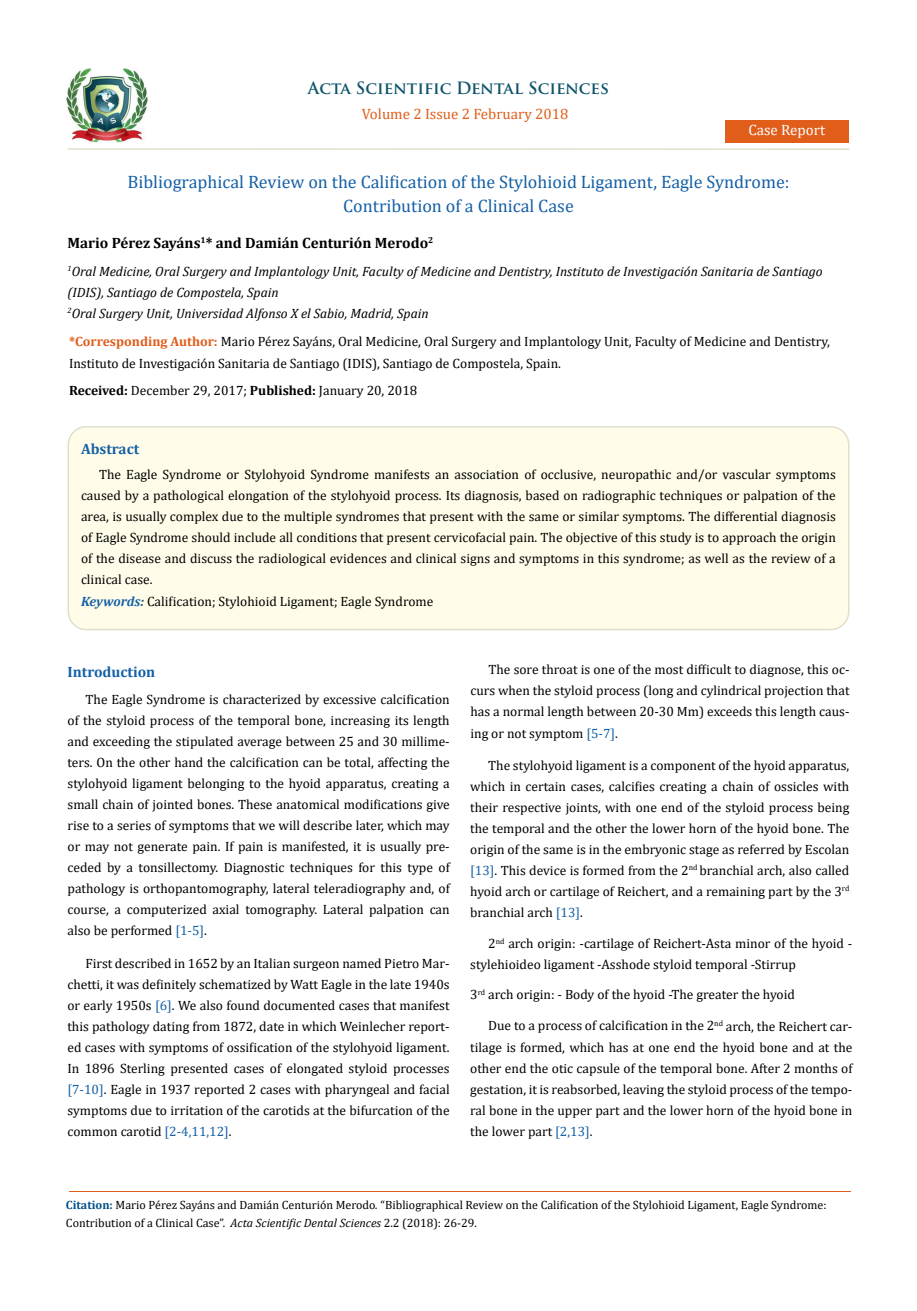
<style>
.page{position:relative;width:917px;height:1311px;background:#fff}
.page>*{position:absolute;margin:0;border:0;box-sizing:border-box;transform-origin:0 0}
.t1{font:18px/24px "Cambria";color:#1560a6;text-align:center}
.t2{font:700 16.5px "Trajan Pro";color:#0e546a}
.t3{font:700 15px "Cambria";color:#000}
.t4{font:15px "Cambria";color:#e05d1a}
.t5{font:700 15px "Cambria";color:#1560a6}
.t6{font:15px "Cambria";color:#fff}
.t7{font:13.5px/21px "Cambria";color:#000;text-align:justify}
.t8{font:italic 13.5px/21px "Cambria";color:#000}
.t9{font:12px/18px "Cambria";color:#000}
.s1{font-weight:700;color:#e05d1a}
.s2{font-weight:700}
.s3{font-weight:700;font-style:italic;color:#1560a6}
.s4{font-weight:700;font-style:italic;color:#0e546a}
.s5{color:#1560a6}
.s6{font-weight:700;color:#035089}
.s7{font-style:italic}
</style>
<div class="page">
<img style="left:67px;top:68px;width:80px;height:74px">
<div style="left:724px;top:120px;width:124px;height:22px;background:#e05d1a"></div>
<div style="left:68px;top:427px;width:780px;height:203px;background:#fffde9;border-radius:18px"></div>
<div style="left:68px;top:426px;width:781px;height:204px;border:2px solid #e0dfcd;border-radius:18px"></div>
<hr style="left:69px;top:1191px;width:782px;height:1px;background:#e05d1a">
<hr style="left:67px;top:148px;width:782px;height:2px;background:#e0dfcd">
<p class="t2" style="left:308px;top:77px;width:302px">Acta Scientific Dental Sciences</p>
<p class="t4" style="left:362px;top:105px;width:208px">Volume 2 Issue 2 February 2018</p>
<p class="t6" style="left:748px;top:121px;width:78px">Case Report</p>
<h1 class="t1" style="left:127px;top:169px;width:663px">Bibliographical Review on the Calification of the Stylohioid Ligament, Eagle Syndrome:<br>Contribution of a Clinical Case</h1>
<p class="t3" style="left:67px;top:232px;width:367px">Mario Pérez Sayáns<sup>1</sup>* and Damián Centurión Merodo<sup>2</sup></p>
<p class="t8" style="left:67px;top:260px;width:756px"><sup>1</sup>Oral Medicine, Oral Surgery and Implantology Unit, Faculty of Medicine and Dentistry, Instituto de Investigación Sanitaria de Santiago (IDIS), Santiago de Compostela, Spain<br><sup>2</sup>Oral Surgery Unit, Universidad Alfonso X el Sabio, Madrid, Spain</p>
<p class="t7" style="left:69px;top:331px;width:762px"><span class="s1">*Corresponding Author:</span> Mario Pérez Sayáns, Oral Medicine, Oral Surgery and Implantology Unit, Faculty of Medicine and Dentistry,<br>Instituto de Investigación Sanitaria de Santiago (IDIS), Santiago de Compostela, Spain.</p>
<p class="t7" style="left:69px;top:380px;width:350px"><span class="s2">Received:</span> December 29, 2017; <span class="s2">Published:</span> January 20, 2018</p>
<p class="t5" style="left:81px;top:439px;width:60px">Abstract</p>
<p class="t7" style="left:81px;top:464px;width:756px;text-indent:18px">The Eagle Syndrome or Stylohyoid Syndrome manifests an association of occlusive, neuropathic and/or vascular symptoms caused by a pathological elongation of the stylohyoid process. Its diagnosis, based on radiographic techniques or palpation of the area, is usually complex due to the multiple syndromes that present with the same or similar symptoms. The differential diagnosis of Eagle Syndrome should include all conditions that present cervicofacial pain. The objective of this study is to approach the origin of the disease and discuss the radiological evidences and clinical signs and symptoms in this syndrome; as well as the review of a clinical case.</p>
<p class="t7" style="left:81px;top:591px;width:354px"><span class="s3">Keywords</span><span class="s4">:</span> Calification; Stylohioid Ligament; Eagle Syndrome</p>
<p class="t5" style="left:68px;top:661px;width:89px">Introduction</p>
<p class="t7" style="left:67px;top:689px;width:384px;text-indent:18px">The Eagle Syndrome is characterized by excessive calcification of the styloid process of the temporal bone, increasing its length and exceeding the stipulated average between 25 and 30 millime&shy;ters. On the other hand the calcification can be total, affecting the stylohyoid ligament belonging to the hyoid apparatus, creating a small chain of jointed bones. These anatomical modifications give rise to a series of symptoms that we will describe later, which may or may not generate pain. If pain is manifested, it is usually pre&shy;ceded by a tonsillectomy. Diagnostic techniques for this type of pathology is orthopantomography, lateral teleradiography and, of course, a computerized axial tomography. Lateral palpation can also be performed <span class="s5">[1-5]</span>.</p>
<p class="t7" style="left:67px;top:953px;width:384px;text-indent:18px">First described in 1652 by an Italian surgeon named Pietro Mar&shy;chetti, it was definitely schematized by Watt Eagle in the late 1940s or early 1950s <span class="s5">[6]</span>. We also found documented cases that manifest this pathology dating from 1872, date in which Weinlecher report&shy;ed cases with symptoms of ossification of the stylohyoid ligament.<br>In 1896 Sterling presented cases of elongated styloid processes <span class="s5">[7-10]</span>. Eagle in 1937 reported 2 cases with pharyngeal and facial symptoms due to irritation of the carotids at the bifurcation of the common carotid <span class="s5">[2-4,11,12]</span>.</p>
<p class="t7" style="left:470px;top:659px;width:381px;text-indent:18px">The sore throat is one of the most difficult to diagnose, this oc&shy;curs when the styloid process (long and cylindrical projection that has a normal length between 20-30 Mm) exceeds this length caus&shy;ing or not symptom <span class="s5">[5-7]</span>.</p>
<p class="t7" style="left:470px;top:754px;width:381px;text-indent:18px">The stylohyoid ligament is a component of the hyoid apparatus, which in certain cases, calcifies creating a chain of ossicles with their respective joints, with one end of the styloid process being the temporal and the other the lower horn of the hyoid bone. The origin of the same is in the embryonic stage as referred by Escolan <span class="s5">[13]</span>. This device is formed from the 2<sup>nd</sup> branchial arch, also called hyoid arch or cartilage of Reichert, and a remaining part by the 3<sup>rd </sup>branchial arch <span class="s5">[13]</span>.</p>
<p class="t7" style="left:470px;top:933px;width:384px;text-indent:18px">2<sup>nd</sup> arch origin: -cartilage of Reichert-Asta minor of the hyoid - stylehioideo ligament -Asshode styloid temporal -Stirrup</p>
<p class="t7" style="left:470px;top:984px;width:326px">3<sup>rd</sup> arch origin: - Body of the hyoid -The greater the hyoid</p>
<p class="t7" style="left:470px;top:1015px;width:384px;text-indent:18px">Due to a process of calcification in the 2<sup>nd</sup> arch, the Reichert car&shy;tilage is formed, which has at one end the hyoid bone and at the other end the otic capsule of the temporal bone. After 2 months of gestation, it is reabsorbed, leaving the styloid process of the tempo&shy;ral bone in the upper part and the lower horn of the hyoid bone in the lower part <span class="s5">[2,13]</span>.</p>
<p class="t9" style="left:66px;top:1196px;width:762px"><span class="s6">Citation:</span> Mario Pérez Sayáns and Damián Centurión Merodo<span class="s7">.</span> “Bibliographical Review on the Calification of the Stylohioid Ligament, Eagle Syndrome:<br>Contribution of a Clinical Case”. <span class="s7">Acta Scientific Dental Sciences</span> 2.2 (2018): 26-29.</p>
</div>
